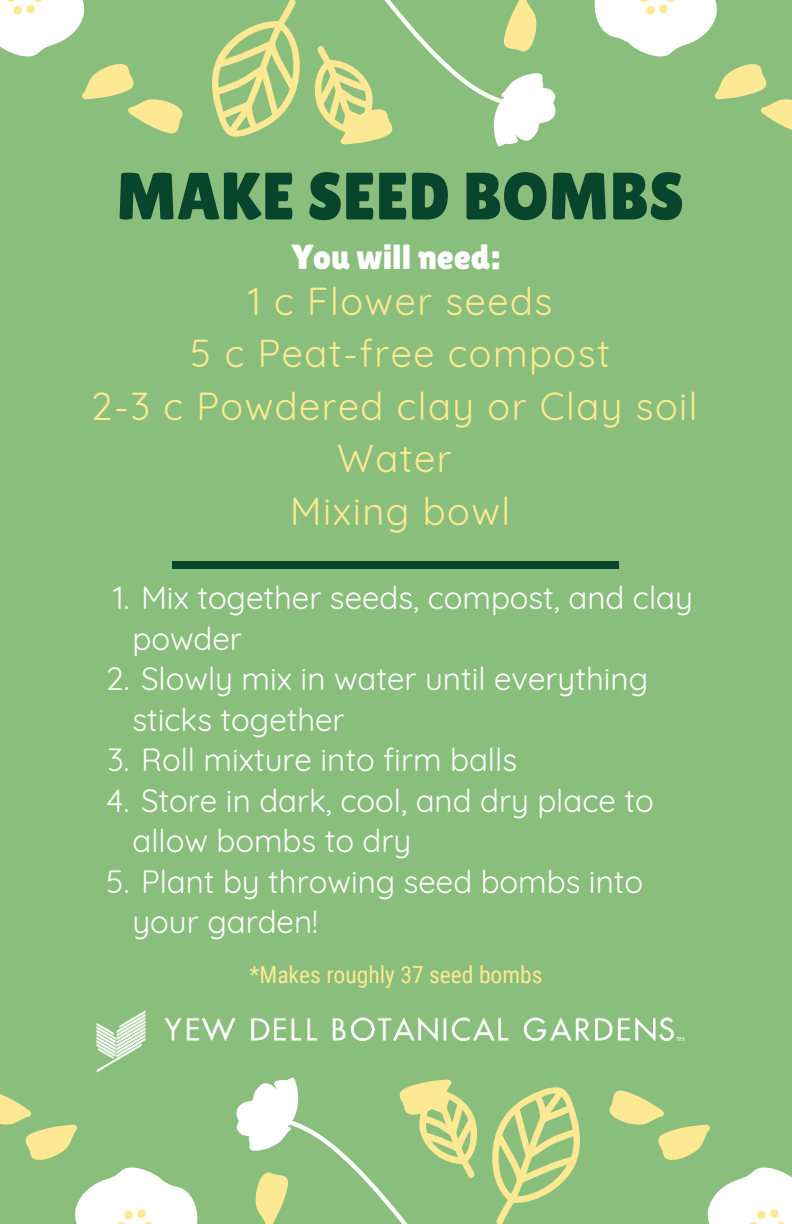
<style>
.page{position:relative;width:792px;height:1224px;background:#8abe7c}
.page>*{position:absolute;margin:0;border:0;box-sizing:border-box;transform-origin:0 0}
.t1{font:66.8px "Lilita One";color:#09442d}
.t2{font:38px/52.4px "Quicksand";letter-spacing:.04em;color:#fde993;text-align:center}
.t3{font:34.8px "Lilita One";color:#fff}
.t4{font:31.4px/40.4px "Quicksand";color:#fff}
.t5{font:23.6px "Roboto Condensed";color:#fde993}
</style>
<div class="page">
<svg style="left:0;top:0;width:183px;height:134px"></svg>
<svg style="left:212px;top:0;width:88px;height:137px"></svg>
<svg style="left:314px;top:0;width:242px;height:146px"></svg>
<svg style="left:594px;top:0;width:198px;height:130px"></svg>
<svg style="left:609px;top:1090px;width:183px;height:134px"></svg>
<svg style="left:492px;top:1087px;width:88px;height:137px"></svg>
<svg style="left:236px;top:1078px;width:242px;height:146px"></svg>
<svg style="left:0;top:1094px;width:198px;height:130px"></svg>
<img style="left:96px;top:1010px;width:589px;height:63px">
<div style="left:172px;top:561px;width:447px;height:7px;background:#09442d"></div>
<h1 class="t1" style="left:116px;top:158px;width:569px">MAKE SEED BOMBS</h1>
<p class="t3" style="left:292px;top:237px;width:210px">You will need:</p>
<p class="t2" style="left:91px;top:271px;width:608px">1 c Flower seeds<br>5 c Peat-free compost<br>2-3 c Powdered clay or Clay soil<br>Water<br>Mixing bowl</p>
<p class="t4" style="left:132px;top:575px;width:562px;text-indent:-19px">1. Mix together seeds, compost, and clay powder</p>
<p class="t4" style="left:132px;top:656px;width:517px;text-indent:-27px">2. Slowly mix in water until everything sticks together</p>
<p class="t4" style="left:107px;top:737px;width:411px">3. Roll mixture into firm balls</p>
<p class="t4" style="left:132px;top:777px;width:523px;text-indent:-26px">4. Store in dark, cool, and dry place to allow bombs to dry</p>
<p class="t4" style="left:132px;top:858px;width:512px;text-indent:-26px">5. Plant by throwing seed bombs into your garden!</p>
<p class="t5" style="left:249px;top:958px;width:295px">*Makes roughly 37 seed bombs</p>
</div>
